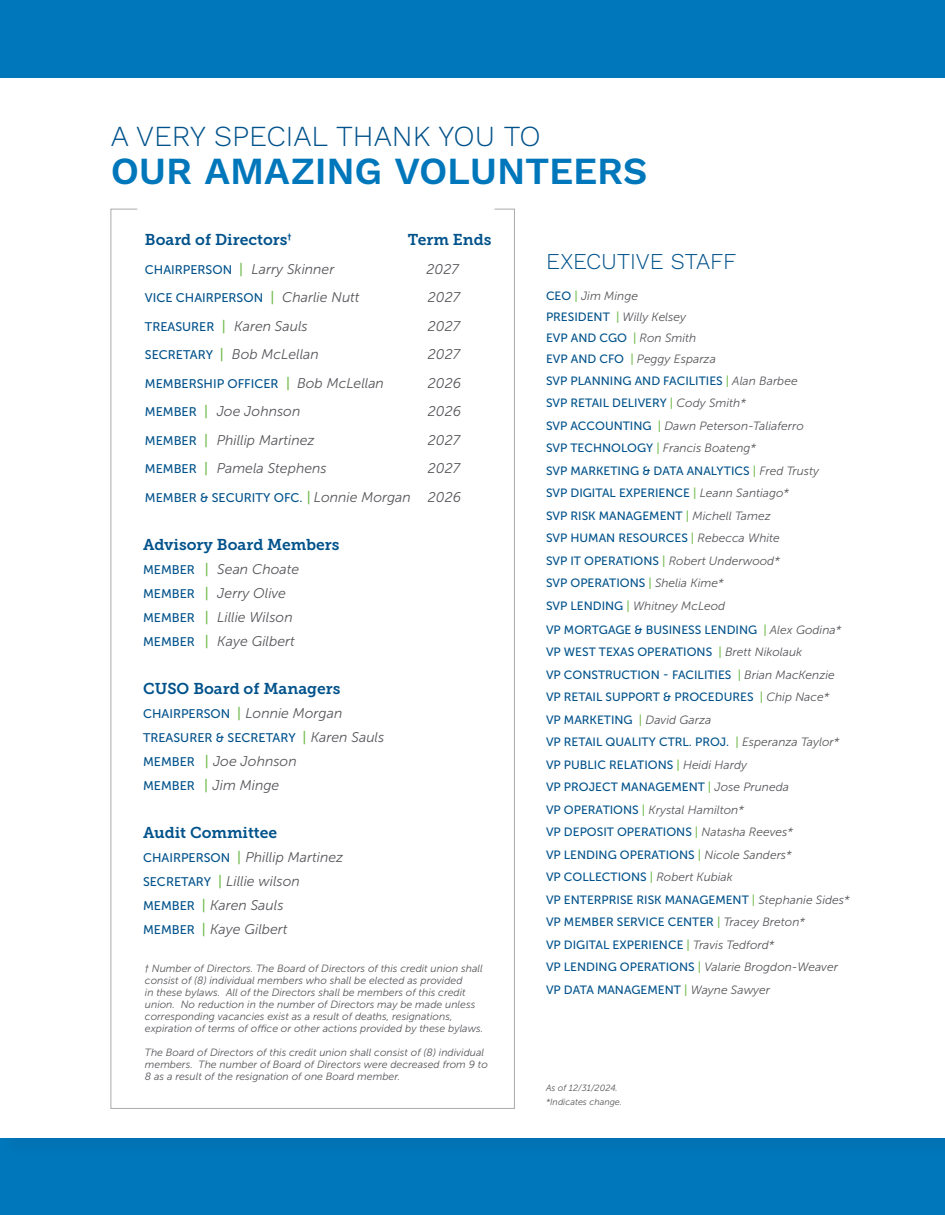
<style>
.page{position:relative;width:945px;height:1215px;background:#07b}
.page>*{position:absolute;margin:0;border:0;box-sizing:border-box;transform-origin:0 0}
._14_Auto_-_Left{font:600 38.4px "Work Sans";letter-spacing:-.005em;color:#07b}
._14_Auto_-_Left-2{font:300 29.1px "Work Sans";color:#00528b}
._30_32_-_Left{font:300 22.65px "Work Sans";letter-spacing:-.005em;color:#00528b}
._12_Auto_-_Left{font:15.6px "Museo Slab 700";color:#00528b}
._12_Auto_-_Left-2{font:italic 14.1px/24px "Museo Sans 300";color:#56575b}
._12_Auto_-_Left-3{font:12.45px "Museo Sans 500";color:#00528b}
._12_Auto_-_Left-4{font:12px "Museo Sans 500";color:#00528b}
._12_Auto_-_Left-5{font:italic 12px "Museo Sans 300";color:#56575b}
._12_Auto_-_Left-6{font:italic 10.5px/12px "Museo Sans 300";color:#56575b}
._12_Auto_-_Left-7{font:italic 9px/13.5px "Museo Sans 300";color:#56575b}
.s1{font-family:"Museo Sans 500";font-style:normal;font-size:12.45px;color:#00528b}
.s2{font-family:"Museo Sans 500";font-style:normal;color:#71bb4c}
.s3{font-size:14.1px;color:#71bb4c}
.s4{font-family:"Museo Sans 300";font-style:italic;font-size:14.1px;color:#56575b}
.s5{font-family:"Museo Sans 500";font-style:normal;color:#00528b}
.s6{color:#71bb4c}
.s7{font-family:"Museo Sans 300";font-style:italic;color:#56575b}
</style>
<div class="page">
<div style="left:0;top:78px;width:945px;height:1059px;background:#fff"></div>
<svg style="left:111px;top:209px;width:404px;height:900px"></svg>
<p class="_14_Auto_-_Left-2" style="left:111px;top:119px;width:432px">A VERY SPECIAL THANK YOU TO</p>
<p class="_14_Auto_-_Left" style="left:111px;top:148px;width:538px">OUR AMAZING VOLUNTEERS</p>
<p class="_12_Auto_-_Left" style="left:145px;top:231px;width:148px">Board of Directors<sup>†</sup></p>
<p class="_12_Auto_-_Left" style="left:408px;top:231px;width:85px">Term Ends</p>
<p class="_12_Auto_-_Left-2" style="left:145px;top:257px;width:191px"><span class="s1">CHAIRPERSON</span> <span class="s2">|</span> Larry Skinner</p>
<p class="_12_Auto_-_Left-2" style="left:427px;top:257px;width:34px">2027</p>
<p class="_12_Auto_-_Left-3" style="left:145px;top:291px;width:216px">VICE CHAIRPERSON <span class="s3">|</span> <span class="s4">Charlie Nutt</span></p>
<p class="_12_Auto_-_Left-2" style="left:428px;top:286px;width:34px">2027</p>
<p class="_12_Auto_-_Left-2" style="left:145px;top:314px;width:164px"><span class="s1">TREASURER</span> <span class="s2">|</span> Karen Sauls</p>
<p class="_12_Auto_-_Left-2" style="left:428px;top:314px;width:34px">2027</p>
<p class="_12_Auto_-_Left-2" style="left:145px;top:343px;width:175px"><span class="s1">SECRETARY</span> <span class="s2">|</span> Bob McLellan</p>
<p class="_12_Auto_-_Left-2" style="left:428px;top:343px;width:34px">2027</p>
<p class="_12_Auto_-_Left-3" style="left:145px;top:377px;width:241px">MEMBERSHIP OFFICER <span class="s3">|</span> <span class="s4">Bob McLellan</span></p>
<p class="_12_Auto_-_Left-2" style="left:428px;top:371px;width:35px">2026</p>
<p class="_12_Auto_-_Left-2" style="left:145px;top:400px;width:157px"><span class="s1">MEMBER</span> <span class="s2">|</span> Joe Johnson</p>
<p class="_12_Auto_-_Left-2" style="left:428px;top:400px;width:35px">2026</p>
<p class="_12_Auto_-_Left-2" style="left:145px;top:428px;width:171px"><span class="s1">MEMBER</span> <span class="s2">|</span> Phillip Martinez</p>
<p class="_12_Auto_-_Left-2" style="left:428px;top:428px;width:34px">2027</p>
<p class="_12_Auto_-_Left-2" style="left:145px;top:457px;width:183px"><span class="s1">MEMBER</span> <span class="s2">|</span> Pamela Stephens</p>
<p class="_12_Auto_-_Left-2" style="left:428px;top:457px;width:34px">2027</p>
<p class="_12_Auto_-_Left-3" style="left:145px;top:491px;width:318px">MEMBER &amp; SECURITY OFC. <span class="s3">|</span> <span class="s4">Lonnie Morgan 2026</span></p>
<p class="_12_Auto_-_Left" style="left:143px;top:536px;width:198px">Advisory Board Members</p>
<p class="_12_Auto_-_Left-2" style="left:143px;top:558px;width:158px"><span class="s1">MEMBER</span> <span class="s2">|</span> Sean Choate<br><span class="s1">MEMBER</span> <span class="s2">|</span> Jerry Olive<br><span class="s1">MEMBER</span> <span class="s2">|</span> Lillie Wilson</p>
<p class="_12_Auto_-_Left-2" style="left:143px;top:630px;width:153px"><span class="s1">MEMBER</span> <span class="s2">|</span> Kaye Gilbert</p>
<p class="_12_Auto_-_Left" style="left:143px;top:680px;width:199px">CUSO Board of Managers</p>
<p class="_12_Auto_-_Left-2" style="left:143px;top:702px;width:201px"><span class="s1">CHAIRPERSON</span> <span class="s2">|</span> Lonnie Morgan</p>
<p class="_12_Auto_-_Left-3" style="left:143px;top:731px;width:243px">TREASURER &amp; SECRETARY <span class="s3">|</span> <span class="s4">Karen Sauls</span></p>
<p class="_12_Auto_-_Left-2" style="left:143px;top:750px;width:155px"><span class="s1">MEMBER</span> <span class="s2">|</span> Joe Johnson</p>
<p class="_12_Auto_-_Left-2" style="left:143px;top:774px;width:138px"><span class="s1">MEMBER</span> <span class="s2">|</span> Jim Minge</p>
<p class="_12_Auto_-_Left" style="left:143px;top:824px;width:136px">Audit Committee</p>
<p class="_12_Auto_-_Left-2" style="left:143px;top:846px;width:202px"><span class="s1">CHAIRPERSON</span> <span class="s2">|</span> Phillip Martinez</p>
<p class="_12_Auto_-_Left-2" style="left:143px;top:870px;width:158px"><span class="s1">SECRETARY</span> <span class="s2">|</span> Lillie wilson<br><span class="s1">MEMBER</span> <span class="s2">|</span> Karen Sauls<br><span class="s1">MEMBER</span> <span class="s2">|</span> Kaye Gilbert</p>
<p class="_12_Auto_-_Left-6" style="left:145px;top:962px;width:340px">† Number of Directors. The Board of Directors of this credit union shall consist of (8) individual members who shall be elected as provided<br>in these bylaws. All of the Directors shall be members of this credit union. No reduction in the number of Directors may be made unless corresponding vacancies exist as a result of deaths, resignations, expiration of terms of office or other actions provided by these bylaws.</p>
<p class="_12_Auto_-_Left-6" style="left:145px;top:1046px;width:345px">The Board of Directors of this credit union shall consist of (8) individual members. The number of Board of Directors were decreased from 9 to<br>8 as a result of the resignation of one Board member.</p>
<p class="_30_32_-_Left" style="left:546px;top:248px;width:192px">EXECUTIVE STAFF</p>
<p class="_12_Auto_-_Left-5" style="left:546px;top:290px;width:94px"><span class="s5">CEO</span> <span class="s2">|</span> Jim Minge</p>
<p class="_12_Auto_-_Left-5" style="left:546px;top:311px;width:142px"><span class="s5">PRESIDENT</span> <span class="s2">|</span> Willy Kelsey</p>
<p class="_12_Auto_-_Left-4" style="left:546px;top:332px;width:152px">EVP AND CGO <span class="s6">|</span> <span class="s7">Ron Smith</span></p>
<p class="_12_Auto_-_Left-5" style="left:546px;top:353px;width:171px"><span class="s5">EVP AND CFO</span> <span class="s2">|</span> Peggy Esparza</p>
<p class="_12_Auto_-_Left-4" style="left:546px;top:374px;width:253px">SVP PLANNING AND FACILITIES <span class="s6">|</span> <span class="s7">Alan Barbee</span></p>
<p class="_12_Auto_-_Left-4" style="left:546px;top:396px;width:202px">SVP RETAIL DELIVERY <span class="s6">|</span> <span class="s7">Cody Smith*</span></p>
<p class="_12_Auto_-_Left-5" style="left:546px;top:419px;width:259px"><span class="s5">SVP ACCOUNTING</span> <span class="s2">|</span> Dawn Peterson-Taliaferro</p>
<p class="_12_Auto_-_Left-5" style="left:546px;top:442px;width:212px"><span class="s5">SVP TECHNOLOGY</span> <span class="s2">|</span> Francis Boateng*</p>
<p class="_12_Auto_-_Left-4" style="left:546px;top:464px;width:275px">SVP MARKETING &amp; DATA ANALYTICS <span class="s6">|</span> <span class="s7">Fred Trusty</span></p>
<p class="_12_Auto_-_Left-4" style="left:546px;top:486px;width:245px">SVP DIGITAL EXPERIENCE <span class="s6">|</span> <span class="s7">Leann Santiago*</span></p>
<p class="_12_Auto_-_Left-4" style="left:546px;top:509px;width:226px">SVP RISK MANAGEMENT <span class="s6">|</span> <span class="s7">Michell Tamez</span></p>
<p class="_12_Auto_-_Left-4" style="left:546px;top:531px;width:235px">SVP HUMAN RESOURCES <span class="s6">|</span> <span class="s7">Rebecca White</span></p>
<p class="_12_Auto_-_Left-5" style="left:546px;top:554px;width:236px"><span class="s5">SVP IT OPERATIONS</span> <span class="s2">|</span> Robert Underwood*</p>
<p class="_12_Auto_-_Left-4" style="left:546px;top:576px;width:179px">SVP OPERATIONS <span class="s6">|</span> <span class="s7">Shelia Kime*</span></p>
<p class="_12_Auto_-_Left-5" style="left:546px;top:599px;width:181px"><span class="s5">SVP LENDING</span> <span class="s2">|</span> Whitney McLeod</p>
<p class="_12_Auto_-_Left-4" style="left:546px;top:623px;width:297px">VP MORTGAGE &amp; BUSINESS LENDING <span class="s6">|</span> <span class="s7">Alex Godina*</span></p>
<p class="_12_Auto_-_Left-4" style="left:546px;top:645px;width:258px">VP WEST TEXAS OPERATIONS <span class="s6">|</span> <span class="s7">Brett Nikolauk</span></p>
<p class="_12_Auto_-_Left-4" style="left:546px;top:668px;width:290px">VP CONSTRUCTION - FACILITIES <span class="s6">|</span> <span class="s7">Brian MacKenzie</span></p>
<p class="_12_Auto_-_Left-4" style="left:546px;top:690px;width:285px">VP RETAIL SUPPORT &amp; PROCEDURES <span class="s6">|</span> <span class="s7">Chip Nace*</span></p>
<p class="_12_Auto_-_Left-4" style="left:546px;top:713px;width:167px">VP MARKETING <span class="s6">|</span> <span class="s7">David Garza</span></p>
<p class="_12_Auto_-_Left-4" style="left:546px;top:735px;width:295px">VP RETAIL QUALITY CTRL. PROJ. <span class="s6">|</span> <span class="s7">Esperanza Taylor*</span></p>
<p class="_12_Auto_-_Left-4" style="left:546px;top:758px;width:203px">VP PUBLIC RELATIONS <span class="s6">|</span> <span class="s7">Heidi Hardy</span></p>
<p class="_12_Auto_-_Left-4" style="left:546px;top:780px;width:245px">VP PROJECT MANAGEMENT <span class="s6">|</span> <span class="s7">Jose Pruneda</span></p>
<p class="_12_Auto_-_Left-5" style="left:546px;top:803px;width:199px"><span class="s5">VP OPERATIONS</span> <span class="s2">|</span> Krystal Hamilton*</p>
<p class="_12_Auto_-_Left-4" style="left:546px;top:825px;width:249px">VP DEPOSIT OPERATIONS <span class="s6">|</span> <span class="s7">Natasha Reeves*</span></p>
<p class="_12_Auto_-_Left-4" style="left:546px;top:848px;width:247px">VP LENDING OPERATIONS <span class="s6">|</span> <span class="s7">Nicole Sanders*</span></p>
<p class="_12_Auto_-_Left-4" style="left:546px;top:870px;width:188px">VP COLLECTIONS <span class="s6">|</span> <span class="s7">Robert Kubiak</span></p>
<p class="_12_Auto_-_Left-4" style="left:546px;top:893px;width:305px">VP ENTERPRISE RISK MANAGEMENT <span class="s6">|</span> <span class="s7">Stephanie Sides*</span></p>
<p class="_12_Auto_-_Left-4" style="left:546px;top:915px;width:261px">VP MEMBER SERVICE CENTER <span class="s6">|</span> <span class="s7">Tracey Breton*</span></p>
<p class="_12_Auto_-_Left-4" style="left:546px;top:938px;width:230px">VP DIGITAL EXPERIENCE <span class="s6">|</span> <span class="s7">Travis Tedford*</span></p>
<p class="_12_Auto_-_Left-5" style="left:546px;top:961px;width:293px"><span class="s5">VP LENDING OPERATIONS</span> <span class="s2">|</span> Valarie Brogdon-Weaver</p>
<p class="_12_Auto_-_Left-4" style="left:546px;top:983px;width:226px">VP DATA MANAGEMENT <span class="s6">|</span> <span class="s7">Wayne Sawyer</span></p>
<p class="_12_Auto_-_Left-7" style="left:546px;top:1082px;width:78px">As of 12/31/2024. *Indicates change.</p>
</div>
